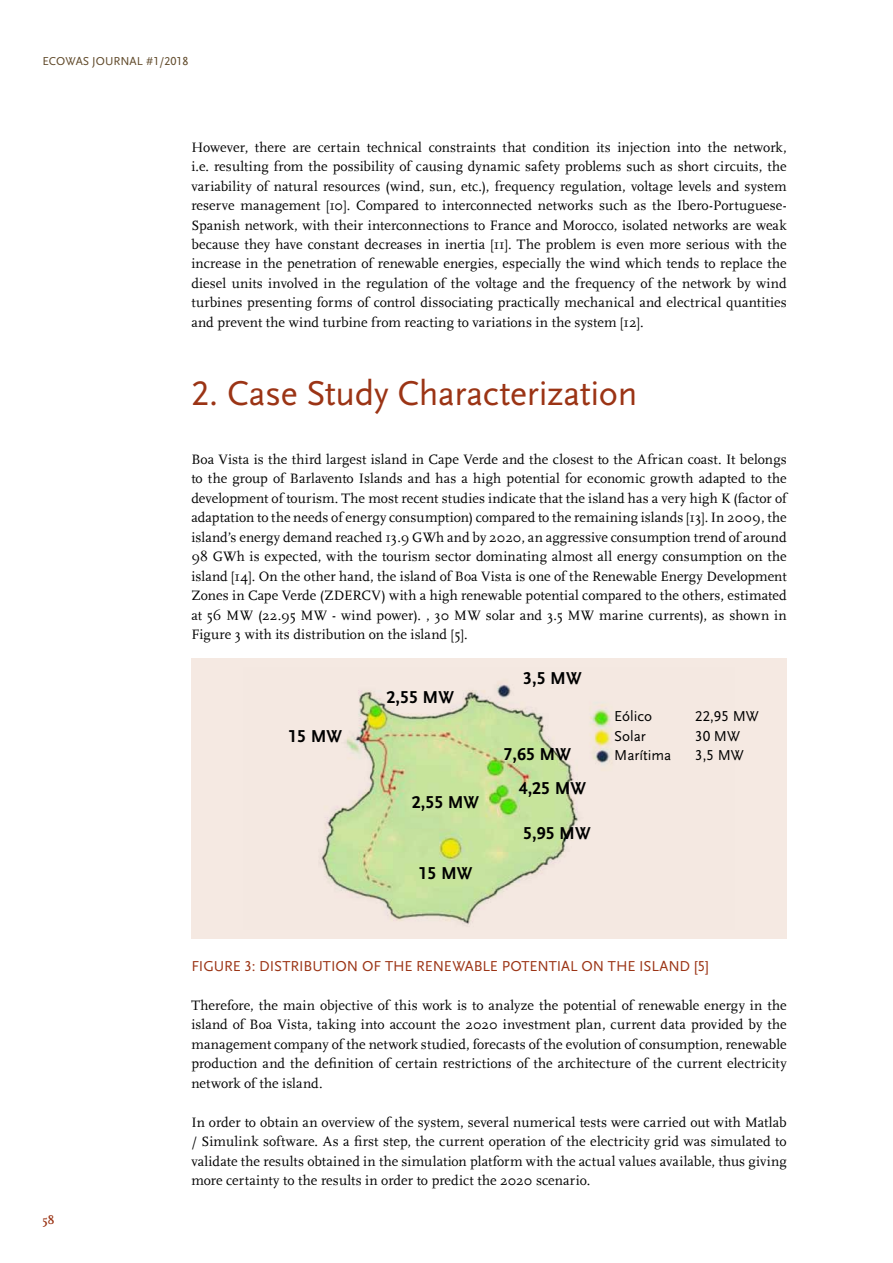
<style>
.page{position:relative;width:893px;height:1263px;background:#fff}
.page>*{position:absolute;margin:0;border:0;box-sizing:border-box;transform-origin:0 0}
.t1{font:36px "Scala Sans LF";letter-spacing:-.015em;color:#9b3415}
.t2{font:700 18px/33.9px "Scala Sans LF";color:#000}
.t3{font:15px "Scala Sans LF";letter-spacing:-.01em;color:#9b3415}
.t4{font:15px "Scala Sans LF";color:#000}
.t5{font:14.25px/19.5px "Scala";letter-spacing:.005em;color:#000;text-align:justify}
.t6{font:12px "Scala Sans LF";color:#5f4828}
.t7{font:700 12px "Scala";color:#9b3415}
</style>
<div class="page">
<div style="left:191px;top:658px;width:596px;height:281px;background:#f5e9e2"></div>
<img style="left:321px;top:683px;width:291px;height:242px">
<p class="t6" style="left:43px;top:55px;width:147px">ECOWAS JOURNAL #1/2018</p>
<p class="t5" style="left:191px;top:137px;width:597px">However, there are certain technical constraints that condition its injection into the network, i.e. resulting from the possibility of causing dynamic safety problems such as short circuits, the variability of natural resources (wind, sun, etc.), frequency regulation, voltage levels and system reserve management [10]. Compared to interconnected networks such as the Ibero-Portuguese-Spanish network, with their interconnections to France and Morocco, isolated networks are weak because they have constant decreases in inertia [11]. The problem is even more serious with the increase in the penetration of renewable energies, especially the wind which tends to replace the diesel units involved in the regulation of the voltage and the frequency of the network by wind turbines presenting forms of control dissociating practically mechanical and electrical quantities and prevent the wind turbine from reacting to variations in the system [12].</p>
<h1 class="t1" style="left:191px;top:374px;width:447px">2. CASE STUDY CHARACTERIZATION</h1>
<p class="t5" style="left:191px;top:449px;width:597px">Boa Vista is the third largest island in Cape Verde and the closest to the African coast. It belongs to the group of Barlavento Islands and has a high potential for economic growth adapted to the development of tourism. The most recent studies indicate that the island has a very high K (factor of adaptation to the needs of energy consumption) compared to the remaining islands [13]. In 2009, the island’s energy demand reached 13.9 GWh and by 2020, an aggressive consumption trend of around 98 GWh is expected, with the tourism sector dominating almost all energy consumption on the island [14]. On the other hand, the island of Boa Vista is one of the Renewable Energy Development Zones in Cape Verde (ZDERCV) with a high renewable potential compared to the others, estimated at 56 MW (22.95 MW - wind power). , 30 MW solar and 3.5 MW marine currents), as shown in Figure 3 with its distribution on the island [5].</p>
<p class="t2" style="left:288px;top:719px;width:55px">15 MW</p>
<p class="t2" style="left:387px;top:681px;width:69px">2,55 MW</p>
<p class="t2" style="left:412px;top:785px;width:69px">2,55 MW</p>
<p class="t2" style="left:419px;top:856px;width:55px">15 MW</p>
<p class="t2" style="left:523px;top:661px;width:60px">3,5 MW</p>
<p class="t2" style="left:519px;top:738px;width:69px;text-indent:-15px">7,65 MW<br>4,25 MW</p>
<p class="t2" style="left:523px;top:816px;width:69px">5,95 MW</p>
<p class="t4" style="left:614px;top:708px;width:40px">EÓLICO</p>
<p class="t4" style="left:695px;top:708px;width:65px">22,95 MW</p>
<p class="t4" style="left:614px;top:727px;width:33px">SOLAR</p>
<p class="t4" style="left:695px;top:727px;width:46px">30 MW</p>
<p class="t4" style="left:614px;top:747px;width:59px">MARÍTIMA</p>
<p class="t4" style="left:695px;top:747px;width:50px">3,5 MW</p>
<p class="t7" style="left:43px;top:1213px;width:13px">58</p>
<p class="t3" style="left:191px;top:957px;width:17px">FIGURE</p>
<p class="t3" style="left:245px;top:957px;width:34px">3: DISTRIBUTION</p>
<p class="t3" style="left:362px;top:957px;width:65px">OF THERENEWABLE</p>
<p class="t3" style="left:502px;top:957px;width:10px">POTENTIAL</p>
<p class="t3" style="left:581px;top:957px;width:67px">ON THEISLAND</p>
<p class="t3" style="left:694px;top:957px;width:16px">[5]</p>
<p class="t5" style="left:191px;top:995px;width:597px">Therefore, the main objective of this work is to analyze the potential of renewable energy in the island of Boa Vista, taking into account the 2020 investment plan, current data provided by the management company of the network studied, forecasts of the evolution of consumption, renewable production and the definition of certain restrictions of the architecture of the current electricity network of the island.</p>
<p class="t5" style="left:191px;top:1112px;width:597px">In order to obtain an overview of the system, several numerical tests were carried out with Matlab / Simulink software. As a first step, the current operation of the electricity grid was simulated to validate the results obtained in the simulation platform with the actual values available, thus giving more certainty to the results in order to predict the 2020 scenario.</p>
</div>
